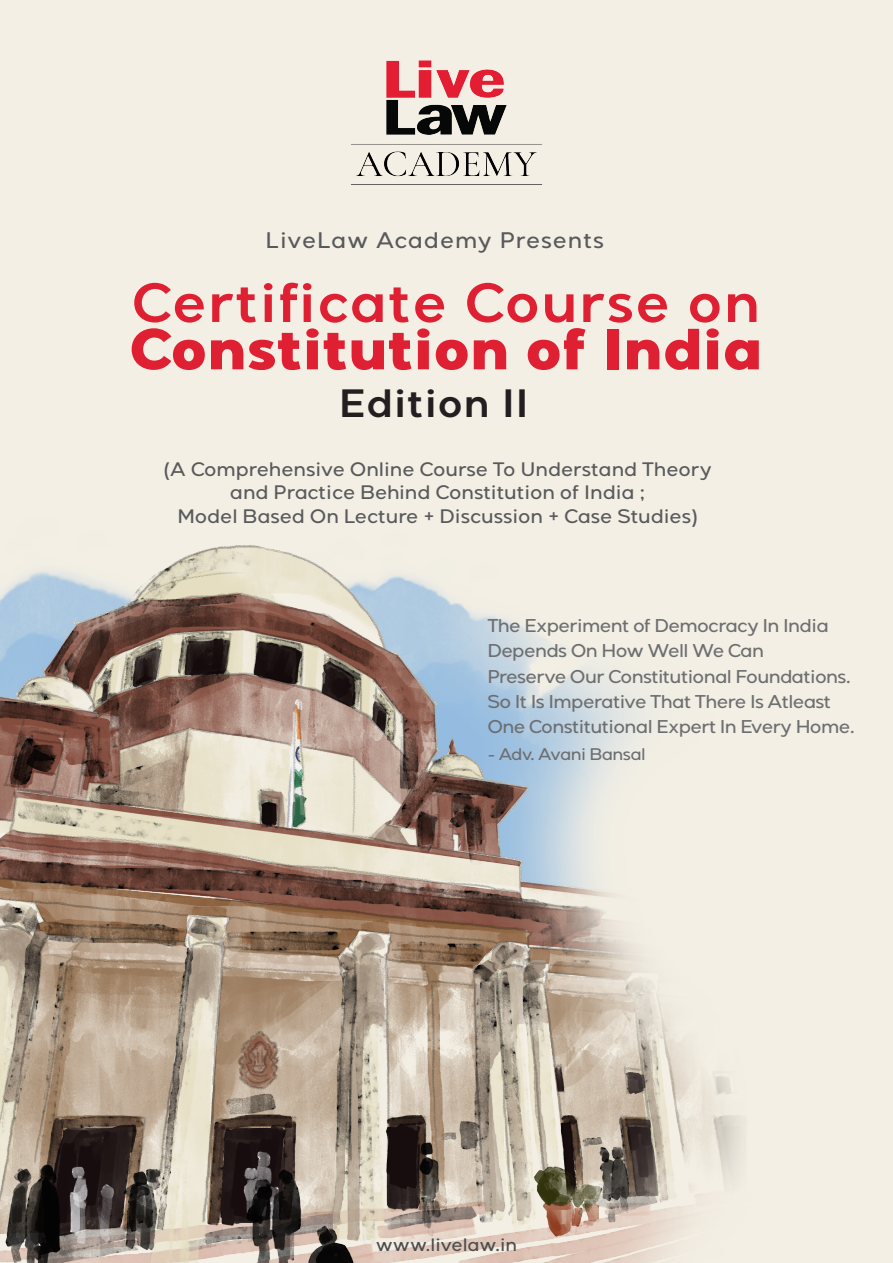
<style>
.page{position:relative;width:893px;height:1263px;background:#f3efe5}
.page>*{position:absolute;margin:0;border:0;box-sizing:border-box;transform-origin:0 0}
.t1{font:800 57.9px "Giga Sans";letter-spacing:.01em;color:#df2032}
.t2{font:600 55.2px "Giga Sans";letter-spacing:.03em;color:#df2032}
.t3{font:600 39.45px "Giga Sans";letter-spacing:.025em;color:#231f20}
.t4{font:500 22.5px "Giga Sans";letter-spacing:.04em;color:#58595b}
.t5{font:500 19.5px/23.4px "Giga Sans";letter-spacing:-.005em;color:#58595b;text-align:center}
.t6{font:500 18.45px/25.2px "Giga Sans";letter-spacing:-.035em;color:#6d6e70}
.t7{font:500 18px "Giga Sans";color:#4c4c4c}
.t8{font:500 16.8px "Giga Sans";letter-spacing:-.035em;color:#6d6e70}
</style>
<div class="page">
<img style="left:0;top:545px;width:741px;height:718px">
<img style="left:351px;top:60px;width:191px;height:125px">
<p class="t4" style="left:265px;top:227px;width:340px">LiveLaw Academy Presents</p>
<h2 class="t2" style="left:132px;top:270px;width:630px">Certificate Course on</h2>
<h1 class="t1" style="left:130px;top:313px;width:634px">Constitution of India</h1>
<h3 class="t3" style="left:339px;top:379px;width:191px">Edition II</h3>
<p class="t5" style="left:163px;top:458px;width:550px">(A Comprehensive Online Course To Understand Theory and Practice Behind Constitution of India ;<br>Model Based On Lecture + Discussion + Case Studies)</p>
<p class="t6" style="left:487px;top:614px;width:369px">The Experiment of Democracy In India Depends On How Well We Can<br>Preserve Our Constitutional Foundations.<br>So It Is Imperative That There Is Atleast One Constitutional Expert In Every Home.</p>
<p class="t8" style="left:487px;top:744px;width:160px">- Adv. Avani Bansal</p>
<p class="t7" style="left:376px;top:1234px;width:143px">www.livelaw.in</p>
</div>
